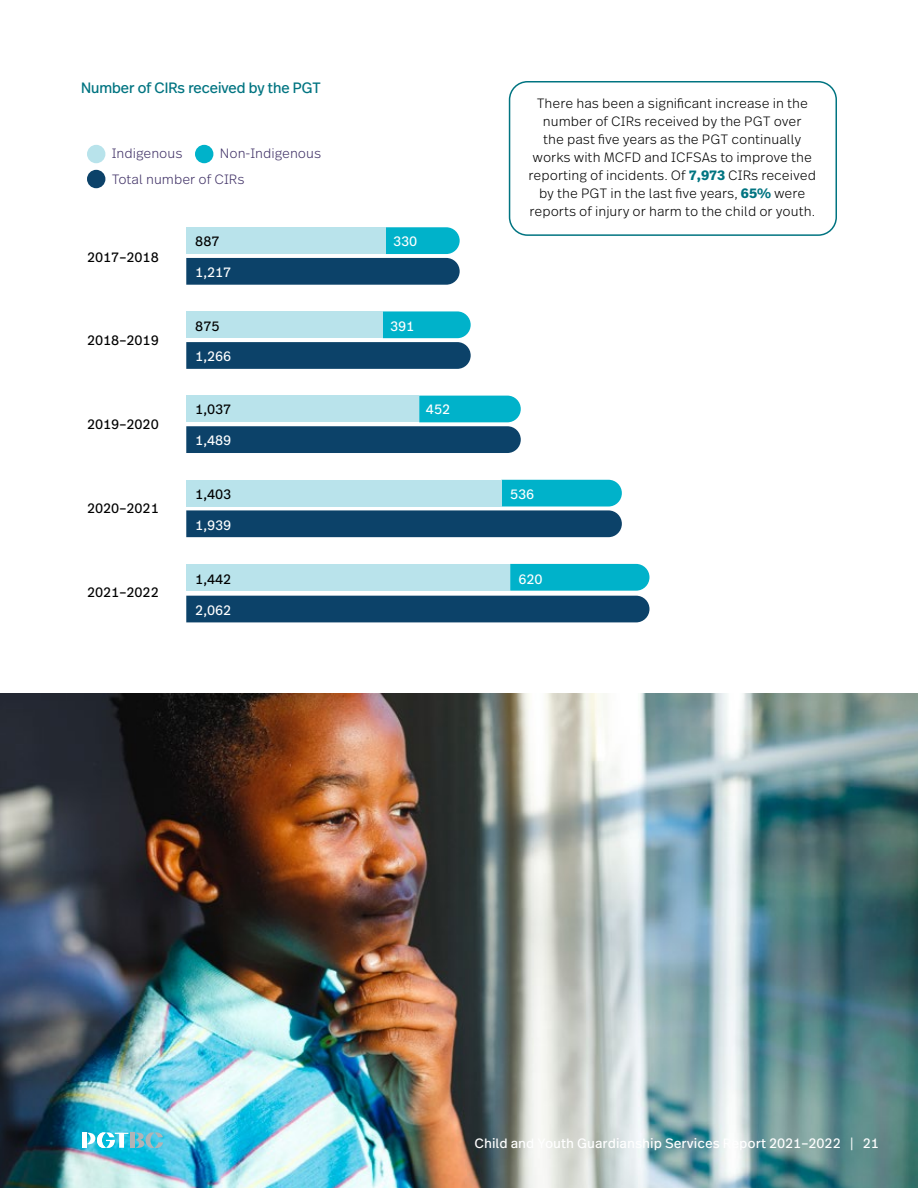
<style>
.page{position:relative;width:918px;height:1188px;background:#fff}
.page>*{position:absolute;margin:0;border:0;box-sizing:border-box;transform-origin:0 0}
.t1{font:15px "Real Head Pro";color:#007481}
.t2{font:300 13.5px/18px "Real Text Pro";color:#000;text-align:center}
.t3{font:13.5px "Real Text Pro";color:#fff}
.t4{font:13.5px "Real Head Pro";color:#000}
.t5{font:300 13.5px/25.5px "Real Text Pro";color:#403166}
.t6{font:13.5px "Real Text Pro";color:#000}
.s1{font-weight:700;color:#007481}
</style>
<div class="page">
<div style="left:509px;top:81px;width:328px;height:155px;border:2px solid #007481;border-radius:18px"></div>
<img style="left:0;top:694px;width:918px;height:494px">
<div style="left:82px;top:1133px;width:5px;height:15px;background:#fff"></div>
<svg style="left:87px;top:1132px;width:41px;height:16px"></svg>
<div style="left:130px;top:1133px;width:5px;height:15px;background:#b1b4b6"></div>
<svg style="left:135px;top:1132px;width:28px;height:16px"></svg>
<svg style="left:186px;top:227px;width:274px;height:58px;background:#5a96ad"></svg>
<svg style="left:186px;top:311px;width:285px;height:58px;background:#5695ac"></svg>
<svg style="left:186px;top:396px;width:335px;height:57px;background:#5593ab"></svg>
<svg style="left:186px;top:480px;width:436px;height:57px;background:#5694ac"></svg>
<svg style="left:186px;top:564px;width:463px;height:58px;background:#5796ad"></svg>
<div style="left:87px;top:145px;width:18px;height:18px;background:#b8e3eb;border-radius:50%"></div>
<div style="left:87px;top:170px;width:18px;height:18px;background:#0c4269;border-radius:50%"></div>
<div style="left:195px;top:145px;width:18px;height:18px;background:#00b2ca;border-radius:50%"></div>
<p class="t1" style="left:81px;top:77px;width:241px">Number of CIRs received by the PGT</p>
<p class="t5" style="left:112px;top:140px;width:211px;text-indent:108px">Non-Indigenous<br>Total number of CIRs</p>
<p class="t5" style="left:112px;top:140px;width:72px">Indigenous</p>
<p class="t4" style="left:87px;top:248px;width:73px">2017–2018</p>
<p class="t4" style="left:87px;top:331px;width:73px">2018–2019</p>
<p class="t4" style="left:87px;top:415px;width:73px">2019–2020</p>
<p class="t6" style="left:195px;top:232px;width:26px">887</p>
<p class="t3" style="left:393px;top:232px;width:26px">330</p>
<p class="t3" style="left:195px;top:263px;width:38px">1,217</p>
<p class="t6" style="left:195px;top:317px;width:26px">875</p>
<p class="t3" style="left:390px;top:317px;width:26px">391</p>
<p class="t3" style="left:195px;top:347px;width:38px">1,266</p>
<p class="t6" style="left:195px;top:400px;width:38px">1,037</p>
<p class="t3" style="left:426px;top:400px;width:26px">452</p>
<p class="t3" style="left:195px;top:431px;width:38px">1,489</p>
<p class="t2" style="left:529px;top:94px;width:289px">There has been a significant increase in the number of CIRs received by the PGT over<br>the past five years as the PGT continually works with MCFD and ICFSAs to improve the reporting of incidents. Of <span class="s1">7,973</span> CIRs received by the PGT in the last five years, <span class="s1">65%</span> were reports of injury or harm to the child or youth.</p>
<p class="t4" style="left:87px;top:499px;width:73px">2020–2021</p>
<p class="t4" style="left:87px;top:583px;width:73px">2021–2022</p>
<p class="t6" style="left:195px;top:485px;width:38px">1,403</p>
<p class="t3" style="left:510px;top:485px;width:26px">536</p>
<p class="t3" style="left:195px;top:516px;width:38px">1,939</p>
<p class="t6" style="left:195px;top:570px;width:38px">1,442</p>
<p class="t3" style="left:518px;top:570px;width:26px">620</p>
<p class="t3" style="left:195px;top:601px;width:38px">2,062</p>
<p class="t3" style="left:474px;top:1134px;width:406px">Child and Youth Guardianship Services Report 2021–2022 | 21</p>
</div>
